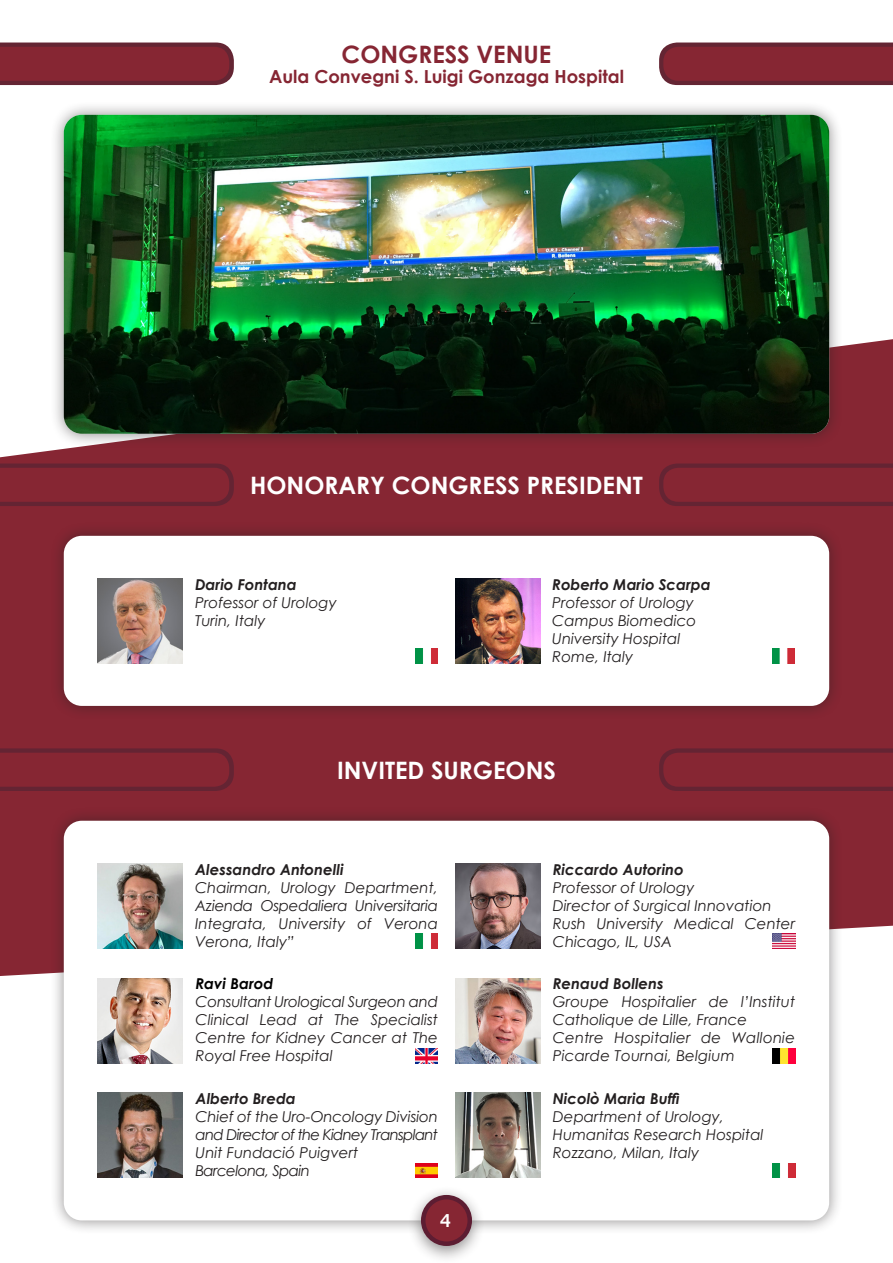
<style>
.page{position:relative;width:893px;height:1263px;background:#fff}
.page>*{position:absolute;margin:0;border:0;box-sizing:border-box;transform-origin:0 0}
.t1{font:700 24px "Century Gothic";color:#fff}
.t2{font:700 24px "Century Gothic";color:#862633}
.t3{font:700 18px "Century Gothic";color:#862633}
.t4{font:600 18px "Lucida Sans";color:#fff}
.t5{font:italic 15px/18px "Century Gothic";color:#231f20;text-align:justify}
.t6{font:italic 700 15px "Century Gothic";color:#231f20}
.t7{font:italic 15px "Century Gothic";letter-spacing:-.04em;color:#231f20}
.t8{font:italic 700 15px "Century Gothic";color:#000}
</style>
<div class="page">
<div style="left:0;top:339px;width:893px;height:637px;background:#862633"></div>
<svg style="left:0;top:43px;width:234px;height:42px;background:#802835"></svg>
<svg style="left:659px;top:43px;width:234px;height:42px;background:#802836"></svg>
<div style="left:49px;top:100px;width:794px;height:348px;background:#231f20;opacity:.5"></div>
<img style="left:64px;top:115px;width:765px;height:319px">
<div style="left:49px;top:806px;width:794px;height:429px;background:#231f20;opacity:.5"></div>
<div style="left:64px;top:821px;width:765px;height:399px;background:#fff;border-radius:18px"></div>
<div style="left:49px;top:522px;width:794px;height:198px;background:#231f20;opacity:.5"></div>
<div style="left:64px;top:536px;width:765px;height:170px;background:#fff;border-radius:18px"></div>
<svg style="left:0;top:748px;width:234px;height:43px;background:#7e2533"></svg>
<svg style="left:659px;top:748px;width:234px;height:43px;background:#7e2533"></svg>
<svg style="left:0;top:463px;width:234px;height:43px;background:#7e2533"></svg>
<svg style="left:659px;top:463px;width:234px;height:43px;background:#7e2533"></svg>
<div style="left:407px;top:1185px;width:78px;height:78px;background:#231f20;opacity:.5"></div>
<div style="left:423px;top:1197px;width:47px;height:47px;background:#862633;border-radius:50%"></div>
<div style="left:421px;top:1195px;width:51px;height:51px;border:4px solid #5d1d32;border-radius:50%"></div>
<img style="left:416px;top:648px;width:22px;height:15px">
<img style="left:98px;top:578px;width:85px;height:85px">
<img style="left:773px;top:648px;width:22px;height:15px">
<img style="left:455px;top:578px;width:85px;height:85px">
<img style="left:416px;top:933px;width:22px;height:15px">
<img style="left:98px;top:863px;width:85px;height:85px">
<img style="left:455px;top:863px;width:85px;height:85px">
<img style="left:773px;top:933px;width:22px;height:15px">
<img style="left:455px;top:978px;width:85px;height:85px">
<img style="left:773px;top:1048px;width:22px;height:15px">
<img style="left:98px;top:1093px;width:85px;height:85px">
<img style="left:416px;top:1163px;width:22px;height:15px">
<img style="left:455px;top:1093px;width:85px;height:85px">
<img style="left:773px;top:1163px;width:22px;height:15px">
<img style="left:98px;top:978px;width:85px;height:85px">
<img style="left:416px;top:1048px;width:22px;height:15px">
<p class="t2" style="left:342px;top:39px;width:211px">CONGRESS VENUE</p>
<p class="t3" style="left:269px;top:65px;width:356px">Aula Convegni S. Luigi Gonzaga Hospital</p>
<p class="t1" style="left:250px;top:470px;width:394px">HONORARY CONGRESS PRESIDENT</p>
<p class="t6" style="left:195px;top:573px;width:103px">Dario Fontana</p>
<p class="t5" style="left:195px;top:593px;width:143px">Professor of Urology</p>
<p class="t5" style="left:195px;top:611px;width:72px">Turin, Italy</p>
<p class="t6" style="left:552px;top:573px;width:160px">Roberto Mario Scarpa</p>
<p class="t5" style="left:552px;top:593px;width:143px">Professor of Urology</p>
<p class="t5" style="left:552px;top:611px;width:145px">Campus Biomedico</p>
<p class="t5" style="left:552px;top:629px;width:130px">University Hospital</p>
<p class="t5" style="left:552px;top:647px;width:82px">Rome, Italy</p>
<p class="t1" style="left:337px;top:755px;width:220px">INVITED SURGEONS</p>
<p class="t6" style="left:195px;top:858px;width:150px">Alessandro Antonelli</p>
<p class="t5" style="left:195px;top:878px;width:244px">Chairman, Urology Department, Azienda Ospedaliera Universitaria Integrata, University of Verona Verona, Italy”</p>
<p class="t8" style="left:196px;top:972px;width:79px">Ravi Barod</p>
<p class="t5" style="left:196px;top:993px;width:244px">Consultant Urological Surgeon and Clinical Lead at The Specialist Centre for Kidney Cancer at The Royal Free Hospital</p>
<p class="t6" style="left:196px;top:1087px;width:102px">Alberto Breda</p>
<p class="t5" style="left:196px;top:1107px;width:244px">Chief of the Uro-Oncology Division and Director of the Kidney Transplant Unit Fundació Puigvert</p>
<p class="t7" style="left:196px;top:1161px;width:116px">Barcelona, Spain</p>
<p class="t4" style="left:440px;top:1211px;width:13px">4</p>
<p class="t6" style="left:553px;top:858px;width:133px">Riccardo Autorino</p>
<p class="t5" style="left:553px;top:878px;width:143px">Professor of Urology</p>
<p class="t5" style="left:553px;top:896px;width:220px">Director of Surgical Innovation</p>
<p class="t5" style="left:553px;top:914px;width:244px">Rush University Medical Center<br>Chicago, IL, USA</p>
<p class="t6" style="left:553px;top:972px;width:112px">Renaud Bollens</p>
<p class="t5" style="left:553px;top:993px;width:244px">Groupe Hospitalier de l’Institut<br>Catholique de Lille, France</p>
<p class="t5" style="left:553px;top:1029px;width:244px">Centre Hospitalier de Wallonie<br>Picarde Tournai, Belgium</p>
<p class="t6" style="left:553px;top:1087px;width:128px">Nicolò Maria Buffi</p>
<p class="t5" style="left:553px;top:1107px;width:173px">Department of Urology,</p>
<p class="t5" style="left:553px;top:1125px;width:212px">Humanitas Research Hospital</p>
<p class="t5" style="left:553px;top:1143px;width:148px">Rozzano, Milan, Italy</p>
</div>
